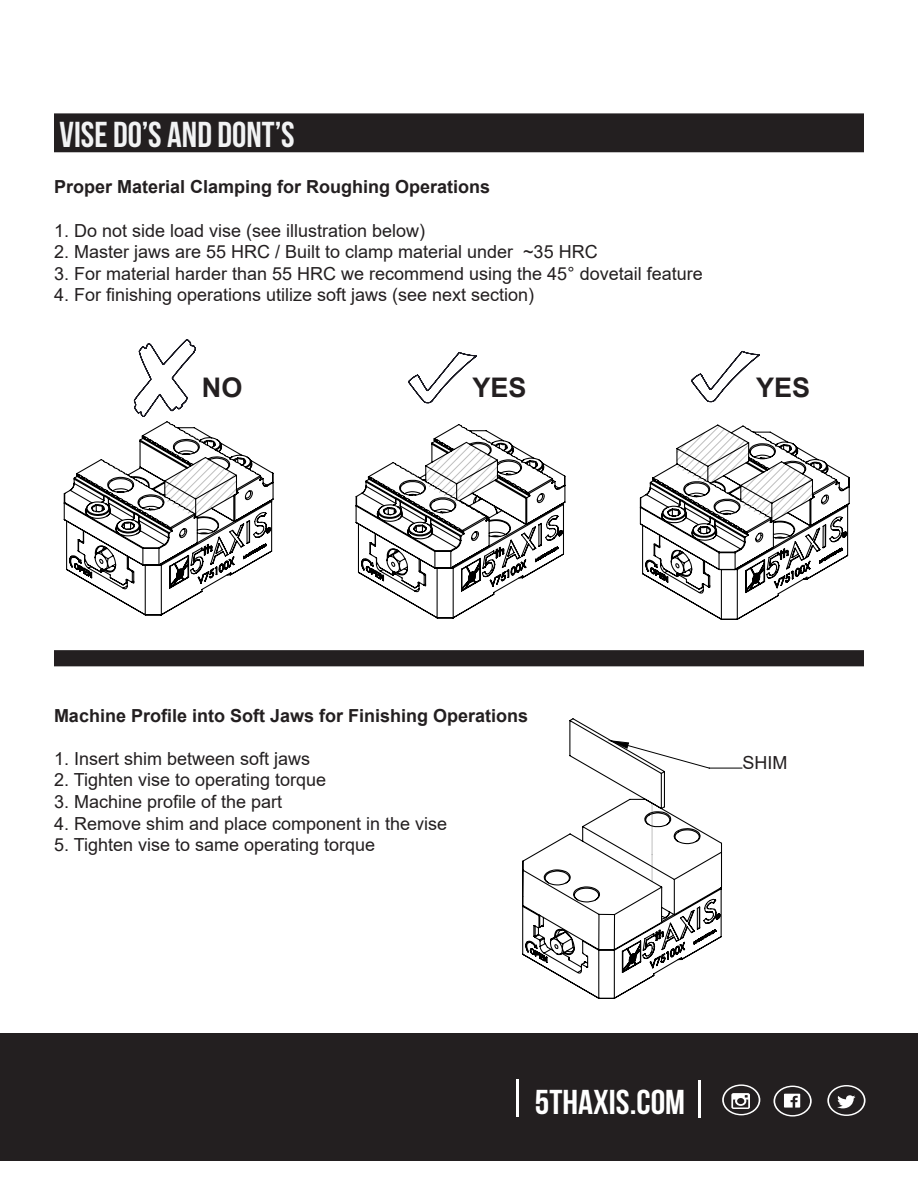
<style>
.page{position:relative;width:918px;height:1188px;background:#fff}
.page>*{position:absolute;margin:0;border:0;box-sizing:border-box;transform-origin:0 0}
.t1{font:36px "Bebas Neue";color:#f2f3f4}
.t2{font:700 34.5px "Bebas Neue";color:#fff;scale:1.07 1}
.t3{font:700 27px "Arial";color:#231f20}
.t4{font:18px "Arial";color:#231f20}
.t5{font:700 18px "Arial";color:#231f20}
</style>
<div class="page">
<div style="left:55px;top:114px;width:808px;height:38px;background:#231f20"></div>
<div style="left:54px;top:113px;width:810px;height:39px;border:2px solid #231f20"></div>
<div style="left:0;top:1033px;width:918px;height:128px;background:#231f20"></div>
<svg style="left:722px;top:1084px;width:38px;height:31px"></svg>
<svg style="left:827px;top:1085px;width:39px;height:31px"></svg>
<svg style="left:774px;top:1086px;width:38px;height:31px"></svg>
<hr style="left:699px;top:1080px;width:2px;height:37px;background:#fff">
<hr style="left:516px;top:1079px;width:3px;height:38px;background:#fff">
<svg style="left:63px;top:421px;width:787px;height:199px"></svg>
<svg style="left:723px;top:767px;width:20px;height:2px"></svg>
<svg style="left:522px;top:718px;width:201px;height:281px"></svg>
<div style="left:55px;top:651px;width:808px;height:15px;background:#231f20"></div>
<div style="left:54px;top:650px;width:810px;height:16px;border:2px solid #231f20"></div>
<svg style="left:133px;top:339px;width:63px;height:78px"></svg>
<svg style="left:408px;top:352px;width:69px;height:51px"></svg>
<svg style="left:691px;top:350px;width:69px;height:52px"></svg>
<p class="t1" style="left:60px;top:115px;width:237px">VISE DO’S AND DONT’S</p>
<p class="t5" style="left:54px;top:174px;width:438px">Proper Material Clamping for Roughing Operations</p>
<p class="t4" style="left:54px;top:218px;width:373px">1. Do not side load vise (see illustration below)</p>
<p class="t4" style="left:54px;top:240px;width:545px">2. Master jaws are 55 HRC / Built to clamp material under ~35 HRC</p>
<p class="t4" style="left:54px;top:261px;width:650px">3. For material harder than 55 HRC we recommend using the 45° dovetail feature</p>
<p class="t4" style="left:54px;top:283px;width:482px">4. For finishing operations utilize soft jaws (see next section)</p>
<p class="t3" style="left:202px;top:368px;width:42px">NO</p>
<p class="t3" style="left:472px;top:368px;width:56px">YES</p>
<p class="t3" style="left:756px;top:368px;width:56px">YES</p>
<p class="t5" style="left:54px;top:703px;width:476px">Machine Profile into Soft Jaws for Finishing Operations</p>
<p class="t4" style="left:54px;top:746px;width:258px">1. Insert shim between soft jaws</p>
<p class="t4" style="left:54px;top:768px;width:274px">2. Tighten vise to operating torque</p>
<p class="t4" style="left:54px;top:789px;width:230px">3. Machine profile of the part</p>
<p class="t4" style="left:54px;top:811px;width:395px">4. Remove shim and place component in the vise</p>
<p class="t4" style="left:54px;top:832px;width:323px">5. Tighten vise to same operating torque</p>
<p class="t4" style="left:742px;top:750px;width:47px">SHIM</p>
<h2 class="t2" style="left:535px;top:1083px;width:142px">5THAXIS.COM</h2>
</div>
